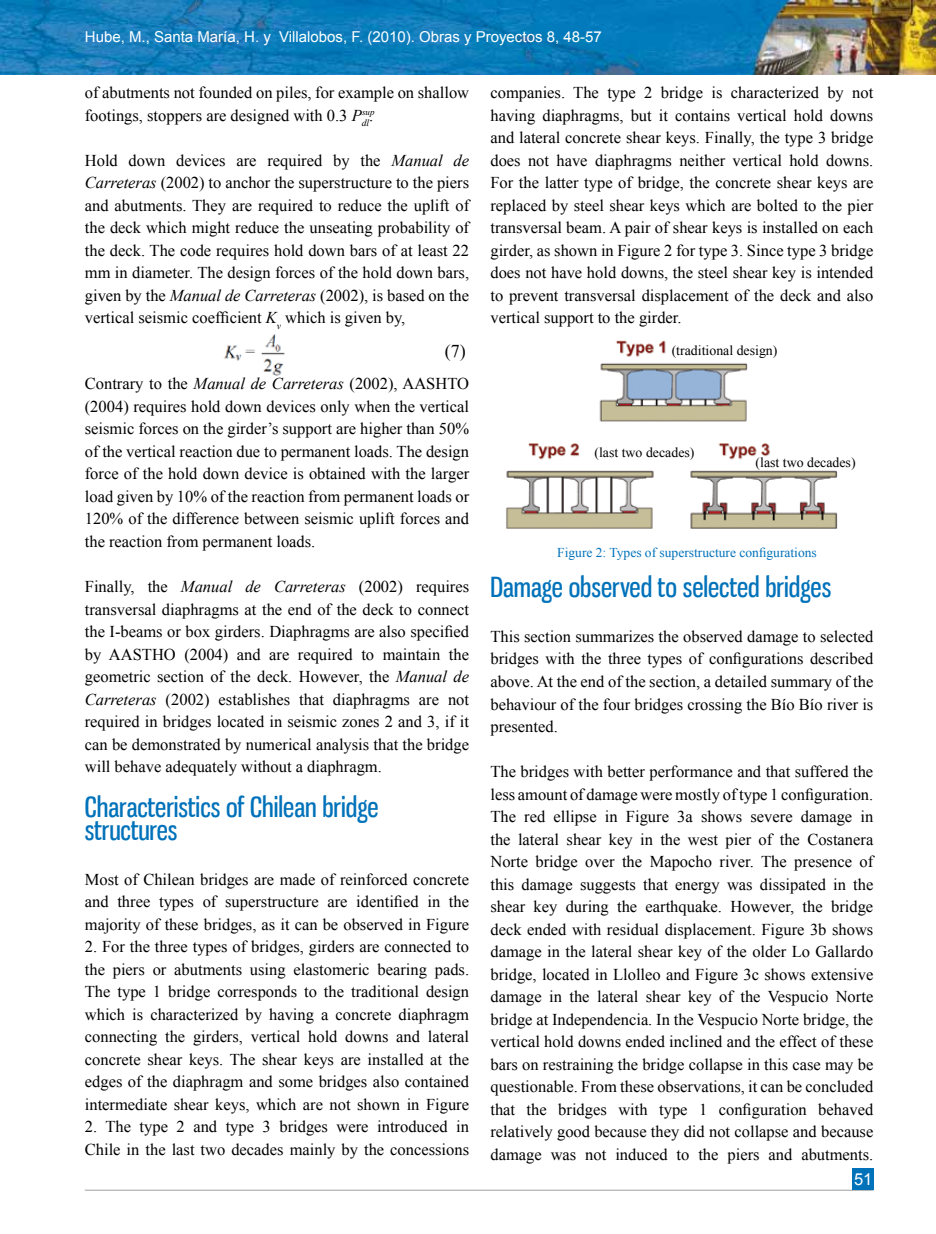
<style>
.page{position:relative;width:936px;height:1234px;background:#fff}
.page>*{position:absolute;margin:0;border:0;box-sizing:border-box;transform-origin:0 0}
.t1{font:27px/22.5px "Gnuolane Free";color:#0072ba}
.t2{font:18px "Times New Roman";color:#000}
.t3{font:16.5px/22.5px "Times New Roman";color:#000;text-align:justify}
.t4{font:16.5px "Arial";color:#fff}
.t5{font:15px "Arial";color:#fff}
.t6{font:13.8px "Times New Roman";color:#000}
.t7{font:13.5px "Times New Roman";color:#0072ba}
.t8{font:italic 9px "Times New Roman";color:#000}
.s1{font-style:italic}
</style>
<div class="page">
<hr style="left:85px;top:1189px;width:788px;height:1px;background:#9c9e9f">
<img style="left:0;top:0;width:935px;height:75px">
<img style="left:223px;top:334px;width:62px;height:41px">
<img style="left:506px;top:340px;width:332px;height:189px">
<div style="left:593px;top:444px;width:80px;height:17px;background:#fff"></div>
<div style="left:777px;top:440px;width:85px;height:24px;background:#fff"></div>
<div style="left:671px;top:343px;width:92px;height:15px;background:#fff"></div>
<div style="left:852px;top:1168px;width:21px;height:21px;background:#0072ba"></div>
<p class="t5" style="left:85px;top:27px;width:518px">Hube, M., Santa María, H. y Villalobos, F. (2010). Obras y Proyectos 8, 48-57</p>
<p class="t3" style="left:85px;top:81px;width:386px">of abutments not founded on piles, for example on shallow footings, stoppers are designed with 0.3 <span class="s1">P</span><sub>dl</sub>.</p>
<p class="t3" style="left:85px;top:149px;width:386px">Hold down devices are required by the <span class="s1">Manual de Carreteras</span> (2002) to anchor the superstructure to the piers and abutments. They are required to reduce the uplift of the deck which might reduce the unseating probability of the deck. The code requires hold down bars of at least 22 mm in diameter. The design forces of the hold down bars, given by the <span class="s1">Manual de Carreteras</span> (2002), is based on the vertical seismic coefficient <span class="s1">K</span><sub>v</sub> which is given by,</p>
<p class="t8" style="left:362px;top:106px;width:14px">sup</p>
<p class="t2" style="left:444px;top:339px;width:22px">(7)</p>
<p class="t3" style="left:85px;top:372px;width:386px">Contrary to the <span class="s1">Manual de Carreteras</span> (2002), AASHTO (2004) requires hold down devices only when the vertical seismic forces on the girder’s support are higher than 50% of the vertical reaction due to permanent loads. The design force of the hold down device is obtained with the larger load given by 10% of the reaction from permanent loads or 120% of the difference between seismic uplift forces and the reaction from permanent loads.</p>
<p class="t3" style="left:85px;top:575px;width:386px">Finally, the <span class="s1">Manual de Carreteras</span> (2002) requires transversal diaphragms at the end of the deck to connect the I-beams or box girders. Diaphragms are also specified by AASTHO (2004) and are required to maintain the geometric section of the deck. However, the <span class="s1">Manual de Carreteras</span> (2002) establishes that diaphragms are not required in bridges located in seismic zones 2 and 3, if it can be demonstrated by numerical analysis that the bridge will behave adequately without a diaphragm.</p>
<h1 class="t1" style="left:85px;top:795px;width:295px">Characteristics of Chilean bridge structures</h1>
<p class="t3" style="left:85px;top:867px;width:386px">Most of Chilean bridges are made of reinforced concrete and three types of superstructure are identified in the majority of these bridges, as it can be observed in Figure</p>
<p class="t3" style="left:85px;top:935px;width:386px">2. For the three types of bridges, girders are connected to the piers or abutments using elastomeric bearing pads.<br>The type 1 bridge corresponds to the traditional design which is characterized by having a concrete diaphragm connecting the girders, vertical hold downs and lateral concrete shear keys. The shear keys are installed at the edges of the diaphragm and some bridges also contained intermediate shear keys, which are not shown in Figure</p>
<p class="t3" style="left:85px;top:1115px;width:386px">2. The type 2 and type 3 bridges were introduced in<br>Chile in the last two decades mainly by the concessions</p>
<p class="t3" style="left:490px;top:81px;width:384px">companies. The type 2 bridge is characterized by not having diaphragms, but it contains vertical hold downs and lateral concrete shear keys. Finally, the type 3 bridge does not have diaphragms neither vertical hold downs.<br>For the latter type of bridge, the concrete shear keys are replaced by steel shear keys which are bolted to the pier transversal beam. A pair of shear keys is installed on each girder, as shown in Figure 2 for type 3. Since type 3 bridge does not have hold downs, the steel shear key is intended to prevent transversal displacement of the deck and also vertical support to the girder.</p>
<p class="t6" style="left:671px;top:340px;width:107px">(traditional design)</p>
<p class="t6" style="left:594px;top:442px;width:101px">(last two decades)</p>
<p class="t6" style="left:755px;top:452px;width:101px">(last two decades)</p>
<p class="t7" style="left:557px;top:543px;width:261px">Figure 2: Types of superstructure configurations</p>
<h1 class="t1" style="left:490px;top:575px;width:342px">Damage observed to selected bridges</h1>
<p class="t3" style="left:490px;top:624px;width:384px">This section summarizes the observed damage to selected bridges with the three types of configurations described above. At the end of the section, a detailed summary of the behaviour of the four bridges crossing the Bío Bío river is presented.</p>
<p class="t3" style="left:490px;top:759px;width:384px">The bridges with better performance and that suffered the less amount of damage were mostly of type 1 configuration.<br>The red ellipse in Figure 3a shows severe damage in the lateral shear key in the west pier of the Costanera Norte bridge over the Mapocho river. The presence of this damage suggests that energy was dissipated in the shear key during the earthquake. However, the bridge deck ended with residual displacement. Figure 3b shows damage in the lateral shear key of the older Lo Gallardo bridge, located in Llolleo and Figure 3c shows extensive damage in the lateral shear key of the Vespucio Norte bridge at Independencia. In the Vespucio Norte bridge, the vertical hold downs ended inclined and the effect of these bars on restraining the bridge collapse in this case may be questionable. From these observations, it can be concluded that the bridges with type 1 configuration behaved relatively good because they did not collapse and because damage was not induced to the piers and abutments.</p>
<p class="t4" style="left:854px;top:1168px;width:20px">51</p>
</div>
